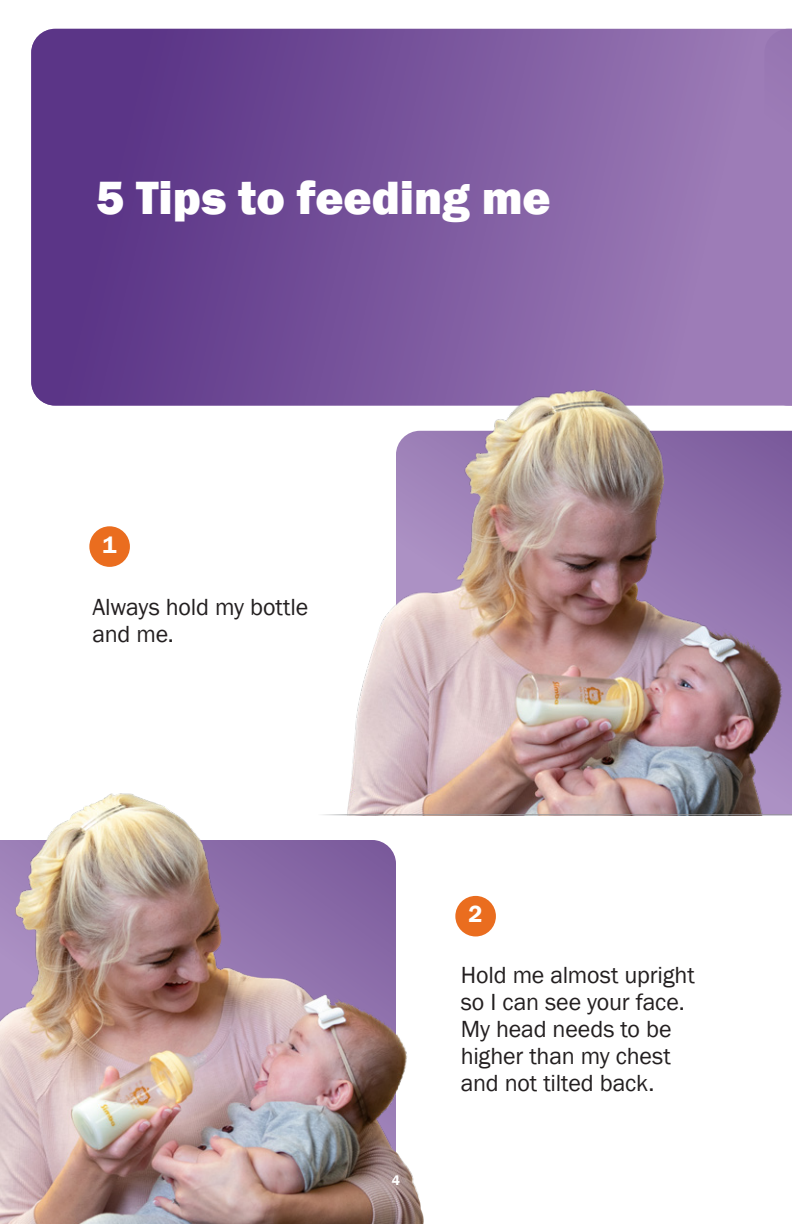
<style>
.page{position:relative;width:792px;height:1224px;background:#fff}
.page>*{position:absolute;margin:0;border:0;box-sizing:border-box;transform-origin:0 0}
.t1{font:800 48px "Franklin Gothic";color:#fff}
.t2{font:24px/27px "Franklin Gothic";letter-spacing:-.01em;color:#231f20}
.t3{font:600 24px "Franklin Gothic";color:#fff}
.t4{font:600 14px "Franklin Gothic";color:#fff}
</style>
<div class="page">
<svg style="left:31px;top:29px;width:733px;height:377px;background:#79559c"></svg>
<div style="left:89px;top:526px;width:41px;height:41px;background:#ea6d1f;border-radius:50%"></div>
<div style="left:455px;top:896px;width:41px;height:40px;background:#ea6d1f;border-radius:50%"></div>
<img style="left:325px;top:387px;width:467px;height:427px">
<hr style="left:294px;top:814px;width:498px;height:1px;background:#939598">
<img style="left:0;top:780px;width:446px;height:444px">
<div style="left:764px;top:29px;width:28px;height:377px;background:#9d7cb7"></div>
<h2 class="t1" style="left:96px;top:167px;width:456px">5 Tips to feeding me</h2>
<p class="t3" style="left:103px;top:530px;width:16px">1</p>
<p class="t2" style="left:92px;top:594px;width:218px">Always hold my bottle and me.</p>
<p class="t4" style="left:392px;top:1172px;width:10px">4</p>
<p class="t3" style="left:469px;top:900px;width:16px">2</p>
<p class="t2" style="left:461px;top:962px;width:235px">Hold me almost upright so I can see your face.<br>My head needs to be higher than my chest and not tilted back.</p>
</div>
